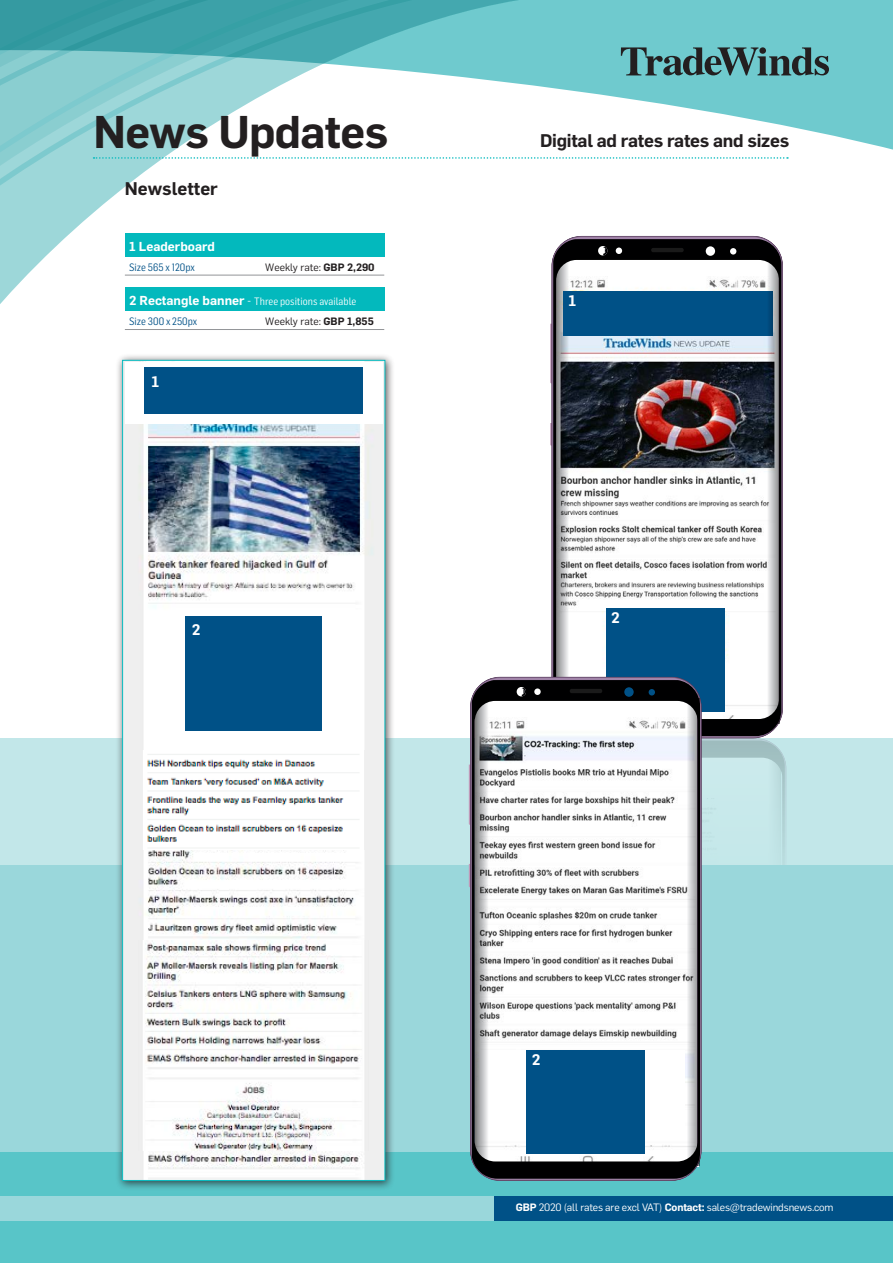
<style>
.page{position:relative;width:893px;height:1263px;background:#fff}
.page>*{position:absolute;margin:0;border:0;box-sizing:border-box;transform-origin:0 0}
.t1{font:600 45px "Flama";letter-spacing:-.015em;color:#231f20}
.t2{font:600 18px "Flama";letter-spacing:-.015em;color:#231f20}
.t3{font:600 15px "Flama";color:#fff}
.t4{font:600 12.75px "Flama";color:#fff}
.t5{font:10.5px "Flama";letter-spacing:-.015em;color:#fff}
.t6{font:10.5px "Flama Semicondensed";color:#fff}
.t7{font:10.5px "Flama";color:#231f20}
.t8{font:10.5px "Flama Semicondensed";color:#005187}
.s1{font-weight:600}
.s2{font-family:"Flama";font-weight:600;font-size:12.75px}
.s3{font-size:12.75px}
</style>
<div class="page">
<div style="left:0;top:738px;width:893px;height:127px;background:#c2e7e9"></div>
<svg style="left:701px;top:740px;width:84px;height:125px"></svg>
<div style="left:0;top:865px;width:893px;height:398px;background:#9ad7db"></div>
<svg style="left:640px;top:0;width:253px;height:150px;fill:#6fcace"></svg>
<svg style="left:124px;top:0;width:516px;height:330px"></svg>
<div style="left:0;top:1152px;width:893px;height:111px;background:#58c5c8"></div>
<svg style="left:0;top:0;width:621px;height:319px"></svg>
<svg style="left:94px;top:157px;width:694px;height:2px"></svg>
<div style="left:125px;top:233px;width:259px;height:24px;background:#03b9bd"></div>
<hr style="left:125px;top:275px;width:136px;height:1px;background:#939598">
<hr style="left:261px;top:275px;width:123px;height:1px;background:#939598">
<div style="left:125px;top:288px;width:259px;height:23px;background:#03b9bd"></div>
<hr style="left:125px;top:329px;width:136px;height:1px;background:#939598">
<hr style="left:261px;top:329px;width:123px;height:1px;background:#939598">
<div style="left:115px;top:353px;width:280px;height:837px;background:#231f20;opacity:.75"></div>
<img style="left:124px;top:362px;width:259px;height:817px">
<div style="left:122px;top:360px;width:263px;height:821px;border:1px solid #03b9bd"></div>
<div style="left:185px;top:617px;width:136px;height:114px;background:#005187"></div>
<div style="left:125px;top:362px;width:258px;height:62px;background:#fff"></div>
<div style="left:144px;top:368px;width:219px;height:46px;background:#005187"></div>
<svg style="left:621px;top:47px;width:208px;height:28px;background:#508487"></svg>
<img style="left:128px;top:750px;width:251px;height:99px">
<div style="left:493px;top:1196px;width:400px;height:25px;background:#005187"></div>
<div style="left:0;top:1196px;width:493px;height:25px;background:#9ad7db"></div>
<img style="left:130px;top:940px;width:247px;height:210px">
<svg style="left:550px;top:423px;width:1px;height:23px"></svg>
<svg style="left:550px;top:324px;width:1px;height:59px"></svg>
<svg style="left:553px;top:239px;width:228px;height:497px"></svg>
<svg style="left:603px;top:247px;width:4px;height:8px"></svg>
<hr style="left:651px;top:248px;width:33px;height:4px;background:#1a1a1a;border-radius:2px">
<div style="left:563px;top:291px;width:209px;height:44px;background:#005187"></div>
<div style="left:606px;top:608px;width:119px;height:103px;background:#005187"></div>
<svg style="left:765px;top:257px;width:15px;height:466px"></svg>
<svg style="left:469px;top:864px;width:1px;height:23px"></svg>
<svg style="left:469px;top:764px;width:1px;height:61px"></svg>
<svg style="left:472px;top:680px;width:228px;height:499px;background:#d1d2d2"></svg>
<svg style="left:522px;top:688px;width:4px;height:8px"></svg>
<hr style="left:570px;top:689px;width:32px;height:4px;background:#1a1a1a;border-radius:2px">
<svg style="left:475px;top:695px;width:15px;height:470px;background:#a7a7a8"></svg>
<div style="left:527px;top:1050px;width:118px;height:104px;background:#005187"></div>
<svg style="left:684px;top:699px;width:15px;height:466px;background:#b4b4b6"></svg>
<p class="t1" style="left:94px;top:99px;width:296px">News Updates</p>
<p class="t2" style="left:125px;top:175px;width:95px">Newsletter</p>
<p class="t4" style="left:129px;top:237px;width:87px">1 Leaderboard</p>
<p class="t8" style="left:129px;top:260px;width:67px">Size 565 x 120px</p>
<p class="t7" style="left:265px;top:260px;width:111px">Weekly rate: <span class="s1">GBP 2,290</span></p>
<p class="t6" style="left:129px;top:295px;width:229px"><span class="s2">2 Rectangle banner</span> <span class="s3">-</span> Three positions available</p>
<p class="t8" style="left:129px;top:315px;width:69px">Size 300 x 250px</p>
<p class="t7" style="left:265px;top:314px;width:110px">Weekly rate: <span class="s1">GBP 1,855</span></p>
<p class="t3" style="left:152px;top:370px;width:9px">1</p>
<p class="t3" style="left:192px;top:619px;width:10px">2</p>
<p class="t2" style="left:540px;top:128px;width:251px">Digital ad rates rates and sizes</p>
<h3 class="t3" style="left:568px;top:290px;width:9px">1</h3>
<h3 class="t3" style="left:611px;top:607px;width:10px">2</h3>
<p class="t3" style="left:532px;top:1049px;width:10px">2</p>
<p class="t5" style="left:516px;top:1200px;width:319px"><span class="s1">GBP</span> 2020 (all rates are excl VAT) <span class="s1">Contact:</span> sales@tradewindsnews.com</p>
</div>
